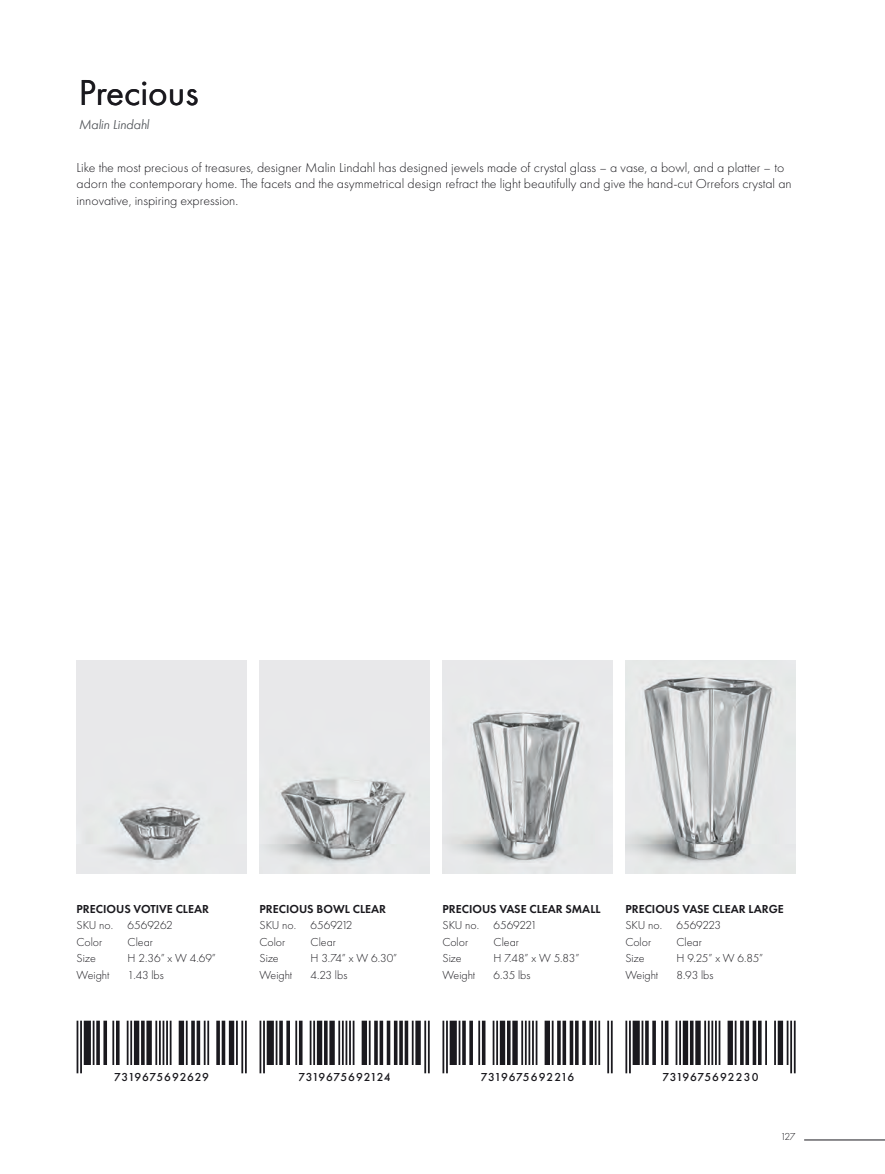
<style>
.page{position:relative;width:885px;height:1174px;background:#fff}
.page>*{position:absolute;margin:0;border:0;box-sizing:border-box;transform-origin:0 0}
.t1{font:37.5px "Futura PT";color:#1a191e}
.t2{font:300 13.5px/16.5px "Futura PT";color:#1a191e}
.t3{font:italic 300 13.5px "Futura PT";color:#686b6f}
.t4{font:300 12px/16.5px "Futura PT";color:#1a191e}
.t5{font:600 12px "Futura PT";color:#1a191e}
.t6{font:500 12px "Futura PT";letter-spacing:.045em;color:#1a191e}
.t7{font:500 12px "Futura PT";letter-spacing:.07em;color:#1a191e}
.t8{font:300 10.5px "Futura PT";color:#1a191e}
</style>
<div class="page">
<img style="left:259px;top:661px;width:170px;height:212px">
<svg style="left:259px;top:1020px;width:170px;height:53px"></svg>
<div style="left:266px;top:1065px;width:157px;height:21px;background:#fff"></div>
<img style="left:625px;top:661px;width:170px;height:212px">
<svg style="left:625px;top:1020px;width:170px;height:53px"></svg>
<div style="left:631px;top:1065px;width:158px;height:21px;background:#fff"></div>
<img style="left:442px;top:661px;width:170px;height:212px">
<svg style="left:442px;top:1020px;width:170px;height:53px"></svg>
<div style="left:449px;top:1065px;width:157px;height:21px;background:#fff"></div>
<img style="left:77px;top:661px;width:170px;height:212px">
<svg style="left:77px;top:1020px;width:170px;height:53px"></svg>
<div style="left:83px;top:1065px;width:157px;height:21px;background:#fff"></div>
<hr style="left:804px;top:1139px;width:80px;height:1px;background:#1a191e">
<h1 class="t1" style="left:79px;top:70px;width:121px">Precious</h1>
<p class="t3" style="left:79px;top:117px;width:72px">Malin Lindahl</p>
<p class="t2" style="left:77px;top:159px;width:716px">Like the most precious of treasures, designer Malin Lindahl has designed jewels made of crystal glass – a vase, a bowl, and a platter – to adorn the contemporary home. The facets and the asymmetrical design refract the light beautifully and give the hand-cut Orrefors crystal an innovative, inspiring expression.</p>
<p class="t5" style="left:77px;top:901px;width:134px">PRECIOUS VOTIVE CLEAR</p>
<p class="t4" style="left:77px;top:917px;width:98px">SKU no. 6569262<br>Color</p>
<p class="t4" style="left:128px;top:933px;width:27px">Clear</p>
<p class="t5" style="left:259px;top:901px;width:128px">PRECIOUS BOWL CLEAR</p>
<p class="t4" style="left:259px;top:917px;width:94px">SKU no. 6569212<br>Color</p>
<p class="t4" style="left:310px;top:933px;width:27px">Clear</p>
<p class="t5" style="left:442px;top:901px;width:159px">PRECIOUS VASE CLEAR SMALL</p>
<p class="t4" style="left:442px;top:917px;width:96px">SKU no. 6569221<br>Color</p>
<p class="t4" style="left:493px;top:933px;width:27px">Clear</p>
<p class="t5" style="left:625px;top:901px;width:160px">PRECIOUS VASE CLEAR LARGE</p>
<p class="t4" style="left:625px;top:917px;width:97px">SKU no. 6569223<br>Color</p>
<p class="t4" style="left:676px;top:933px;width:27px">Clear</p>
<p class="t4" style="left:77px;top:950px;width:21px">Size</p>
<p class="t4" style="left:128px;top:950px;width:90px">H 2.36” x W 4.69”</p>
<p class="t4" style="left:77px;top:966px;width:34px">Weight</p>
<p class="t4" style="left:128px;top:966px;width:38px">1.43 lbs</p>
<p class="t4" style="left:259px;top:950px;width:21px">Size</p>
<p class="t4" style="left:310px;top:950px;width:88px">H 3.74” x W 6.30”</p>
<p class="t4" style="left:259px;top:966px;width:34px">Weight</p>
<p class="t4" style="left:310px;top:966px;width:38px">4.23 lbs</p>
<p class="t4" style="left:442px;top:950px;width:21px">Size</p>
<p class="t4" style="left:493px;top:950px;width:87px">H 7.48” x W 5.83”</p>
<p class="t4" style="left:442px;top:966px;width:34px">Weight</p>
<p class="t4" style="left:493px;top:966px;width:38px">6.35 lbs</p>
<p class="t4" style="left:625px;top:950px;width:21px">Size</p>
<p class="t4" style="left:676px;top:950px;width:88px">H 9.25” x W 6.85”</p>
<p class="t4" style="left:625px;top:966px;width:34px">Weight</p>
<p class="t4" style="left:676px;top:966px;width:38px">8.93 lbs</p>
<p class="t6" style="left:114px;top:1069px;width:96px">7319675692629</p>
<p class="t6" style="left:298px;top:1069px;width:94px">7319675692124</p>
<p class="t6" style="left:481px;top:1069px;width:95px">7319675692216</p>
<p class="t7" style="left:662px;top:1069px;width:98px">7319675692230</p>
<p class="t8" style="left:780px;top:1130px;width:17px">127</p>
</div>
